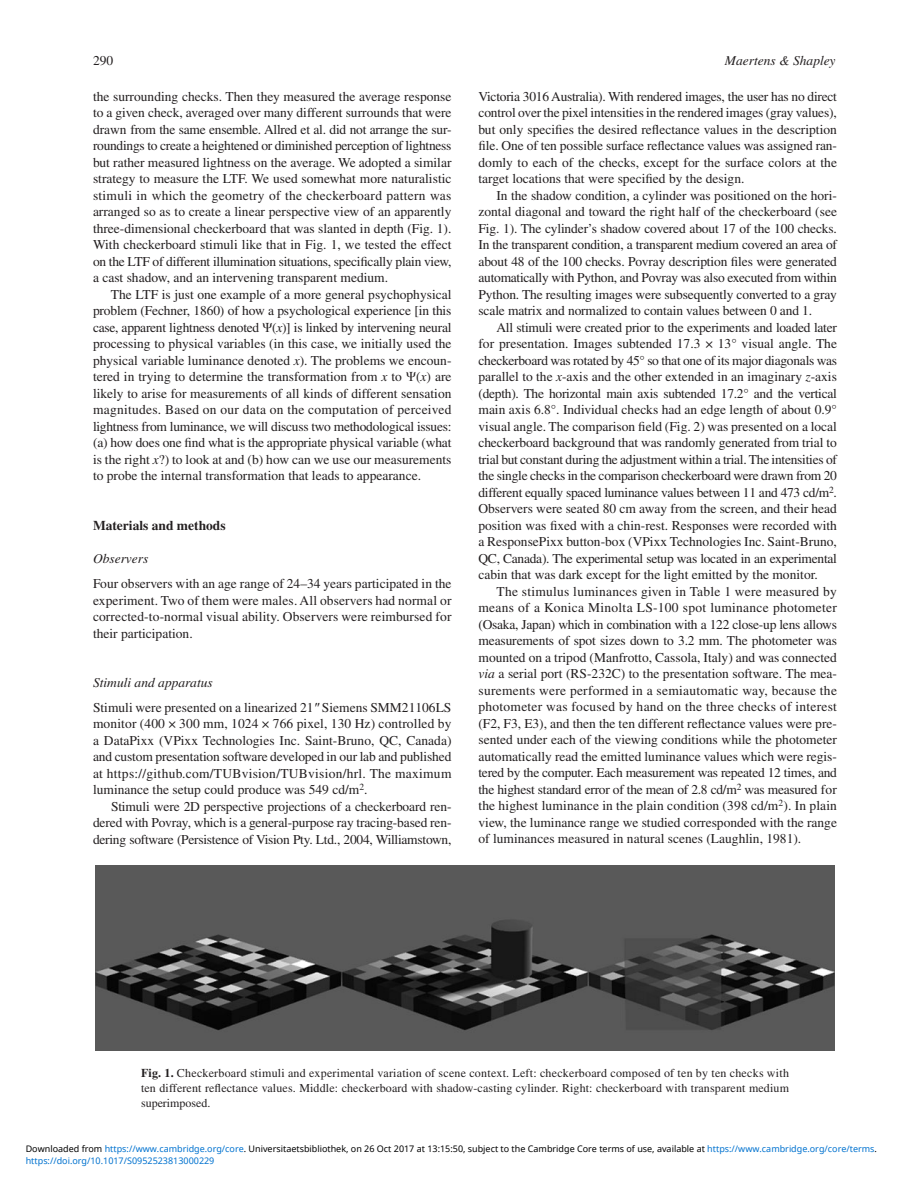
<style>
.page{position:relative;width:918px;height:1188px;background:#fff}
.page>*{position:absolute;margin:0;border:0;box-sizing:border-box;transform-origin:0 0}
.t1{font:13.5px/16.5px "Times";color:#231f20;text-align:justify}
.t2{font:italic 13.5px "Times";color:#231f20}
.t3{font:700 13.5px "Times";color:#231f20}
.t4{font:12px/15px "Times";letter-spacing:.01em;color:#231f20;text-align:justify}
.t5{font:9px "Noto Sans";color:#000}
.t6{font:9px "Noto Sans";color:#0172cf}
.s1{font-family:"Times New Roman"}
.s2{font-style:italic}
.s3{font-family:"Times New Roman";font-style:italic}
.s4{font-weight:700}
.s5{color:#0172cf}
</style>
<div class="page">
<img style="left:96px;top:865px;width:738px;height:185px">
<p class="t1" style="left:93px;top:53px;width:22px">290</p>
<p class="t2" style="left:725px;top:55px;width:112px">Maertens &amp; Shapley</p>
<p class="t1" style="left:93px;top:89px;width:360px">the surrounding checks. Then they measured the average response to a given check, averaged over many different surrounds that were drawn from the same ensemble. Allred et al. did not arrange the sur&shy;roundings to create a heightened or diminished perception of lightness but rather measured lightness on the average. We adopted a similar strategy to measure the LTF. We used somewhat more naturalistic stimuli in which the geometry of the checkerboard pattern was arranged so as to create a linear perspective view of an apparently three-dimensional checkerboard that was slanted in depth ( Fig. 1 ).<br>With checkerboard stimuli like that in Fig. 1 , we tested the effect on the LTF of different illumination situations, specifically plain view, a cast shadow, and an intervening transparent medium.</p>
<p class="t1" style="left:93px;top:287px;width:360px;text-indent:18px">The LTF is just one example of a more general psychophysical problem (Fechner, 1860 ) of how a psychological experience [in this case, apparent lightness denoted <span class="s1">Ψ</span> ( <span class="s2">x</span> )] is linked by intervening neural processing to physical variables (in this case, we initially used the physical variable luminance denoted <span class="s2">x</span> ). The problems we encoun&shy;tered in trying to determine the transformation from <span class="s2">x</span> to <span class="s1">Ψ</span> ( <span class="s2">x</span> ) are likely to arise for measurements of all kinds of different sensation magnitudes. Based on our data on the computation of perceived lightness from luminance, we will discuss two methodological issues: (a) how does one find what is the appropriate physical variable (what is the right <span class="s2">x</span> ?) to look at and (b) how can we use our measurements to probe the internal transformation that leads to appearance.</p>
<p class="t3" style="left:93px;top:520px;width:134px">Materials and methods</p>
<p class="t2" style="left:93px;top:554px;width:57px">Observers</p>
<p class="t1" style="left:93px;top:577px;width:360px">Four observers with an age range of 24–34 years participated in the experiment. Two of them were males. All observers had normal or corrected-to-normal visual ability. Observers were reimbursed for their participation.</p>
<p class="t1" style="left:93px;top:671px;width:360px;line-height:24.8px"><span class="s2">Stimuli and apparatus<br></span>Stimuli were presented on a linearized 21<span class="s3">″</span> Siemens SMM21106LS</p>
<p class="t1" style="left:93px;top:717px;width:360px">monitor (400 × 300 mm, 1024 × 766 pixel, 130 Hz) controlled by a DataPixx (VPixx Technologies Inc. Saint-Bruno, QC, Canada) and custom presentation software developed in our lab and published at https://github.com/TUBvision/TUBvision/hrl . The maximum luminance the setup could produce was 549 cd/m <sup>2</sup> .</p>
<p class="t1" style="left:93px;top:799px;width:360px;text-indent:18px">Stimuli were 2D perspective projections of a checkerboard ren&shy;dered with Povray, which is a general-purpose ray tracing-based ren&shy;dering software (Persistence of Vision Pty. Ltd., 2004, Williamstown,</p>
<p class="t1" style="left:479px;top:89px;width:360px">Victoria 3016 Australia). With rendered images, the user has no direct control over the pixel intensities in the rendered images (gray values), but only specifies the desired reflectance values in the description file. One of ten possible surface reflectance values was assigned ran&shy;domly to each of the checks, except for the surface colors at the target locations that were specified by the design.</p>
<p class="t1" style="left:479px;top:188px;width:360px;text-indent:18px">In the shadow condition, a cylinder was positioned on the hori&shy;zontal diagonal and toward the right half of the checkerboard (see Fig. 1 ). The cylinder’s shadow covered about 17 of the 100 checks.<br>In the transparent condition, a transparent medium covered an area of about 48 of the 100 checks. Povray description files were generated automatically with Python, and Povray was also executed from within Python. The resulting images were subsequently converted to a gray scale matrix and normalized to contain values between 0 and 1.</p>
<p class="t1" style="left:478px;top:320px;width:360px;text-indent:18px">All stimuli were created prior to the experiments and loaded later for presentation. Images subtended 17.3 × 13° visual angle. The checkerboard was rotated by 45° so that one of its major diagonals was parallel to the <span class="s2">x</span> -axis and the other extended in an imaginary <span class="s2">z</span> -axis (depth). The horizontal main axis subtended 17.2° and the vertical main axis 6.8°. Individual checks had an edge length of about 0.9° visual angle. The comparison field ( Fig. 2 ) was presented on a local checkerboard background that was randomly generated from trial to trial but constant during the adjustment within a trial. The intensities of the single checks in the comparison checkerboard were drawn from 20 different equally spaced luminance values between 11 and 473 cd/m <sup>2</sup> .<br>Observers were seated 80 cm away from the screen, and their head position was fixed with a chin-rest. Responses were recorded with a ResponsePixx button-box (VPixx Technologies Inc. Saint-Bruno, QC, Canada). The experimental setup was located in an experimental cabin that was dark except for the light emitted by the monitor.</p>
<p class="t1" style="left:478px;top:584px;width:360px;text-indent:18px">The stimulus luminances given in Table 1 were measured by means of a Konica Minolta LS-100 spot luminance photometer (Osaka, Japan) which in combination with a 122 close-up lens allows measurements of spot sizes down to 3.2 mm. The photometer was mounted on a tripod (Manfrotto, Cassola, Italy) and was connected <span class="s2">via</span> a serial port (RS-232C) to the presentation software. The mea&shy;surements were performed in a semiautomatic way, because the photometer was focused by hand on the three checks of interest (F2, F3, E3), and then the ten different reflectance values were pre&shy;sented under each of the viewing conditions while the photometer automatically read the emitted luminance values which were regis&shy;tered by the computer. Each measurement was repeated 12 times, and the highest standard error of the mean of 2.8 cd/m <sup>2</sup> was measured for the highest luminance in the plain condition (398 cd/m <sup>2</sup> ). In plain view, the luminance range we studied corresponded with the range of luminances measured in natural scenes (Laughlin, 1981 ).</p>
<p class="t4" style="left:141px;top:1067px;width:650px"><span class="s4">Fig. 1.</span> Checkerboard stimuli and experimental variation of scene context. Left: checkerboard composed of ten by ten checks with ten different reflectance values. Middle: checkerboard with shadow-casting cylinder. Right: checkerboard with transparent medium superimposed.</p>
<p class="t5" style="left:26px;top:1143px;width:853px">Downloaded from <span class="s5">https://www.cambridge.org/core</span>. Universitaetsbibliothek, on 26 Oct 2017 at 13:15:50, subject to the Cambridge Core terms of use, available at <span class="s5">https://www.cambridge.org/core/terms</span>.</p>
<p class="t6" style="left:26px;top:1155px;width:190px">https://doi.org/10.1017/S0952523813000229</p>
</div>
